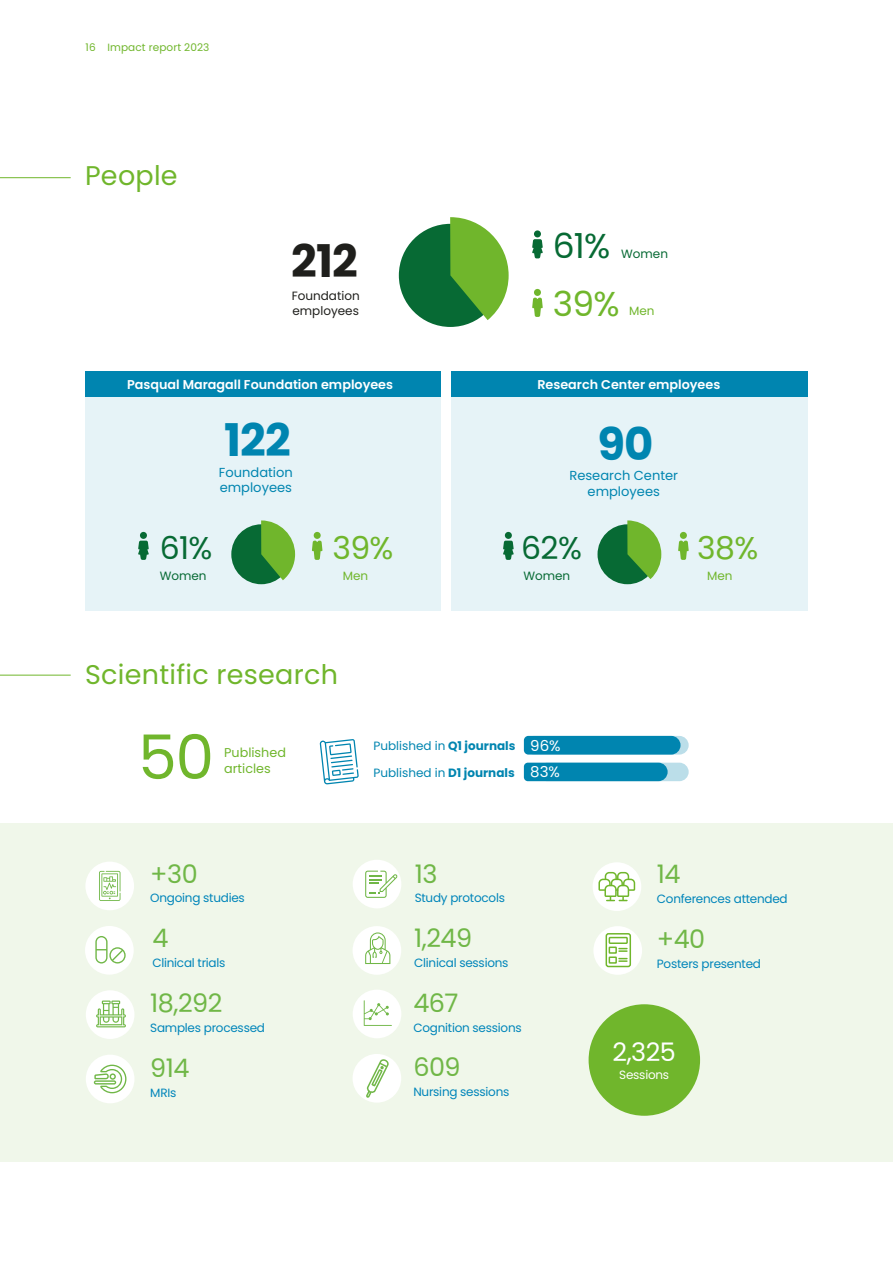
<style>
.page{position:relative;width:893px;height:1263px;background:#fff}
.page>*{position:absolute;margin:0;border:0;box-sizing:border-box;transform-origin:0 0}
.t1{font:61.35px "Poppins";color:#70b62c}
.t2{font:700 45px "Poppins";color:#0085b0}
.t3{font:700 45px "Poppins";color:#1f1f1c}
.t4{font:34.5px "Poppins";color:#076a34}
.t5{font:34.5px "Poppins";color:#70b62c}
.t6{font:31.5px "Poppins";color:#076a34}
.t7{font:31.5px "Poppins";color:#70b62c}
.t8{font:27px "Poppins";letter-spacing:.01em;color:#70b62c}
.t9{font:25.5px "Poppins";letter-spacing:-.02em;color:#70b747}
.t10{font:25.5px "Poppins";color:#fff}
.t11{font:15px/25.3px "Poppins";color:#fff}
.t12{font:13.05px/15.6px "Poppins";color:#0085b0;text-align:center}
.t13{font:600 12.75px "Poppins";color:#fff}
.t14{font:12.75px/16.5px "Poppins";color:#70b62c}
.t15{font:12px "Poppins";letter-spacing:-.02em;color:#0085ba}
.t16{font:12px/26.4px "Poppins";color:#0085b0}
.t17{font:12px/15px "Poppins";color:#1f1f1c}
.t18{font:12px "Poppins";color:#076a34}
.t19{font:12px "Poppins";color:#70b62c}
.t20{font:12px "Poppins";letter-spacing:-.02em;color:#fff}
.t21{font:10.5px "Poppins";letter-spacing:.01em;color:#70b62c}
.s1{font-weight:700}
</style>
<div class="page">
<div style="left:86px;top:371px;width:355px;height:240px;background:#e6f3f7"></div>
<div style="left:86px;top:371px;width:355px;height:26px;background:#0085b0"></div>
<div style="left:0;top:823px;width:893px;height:339px;background:#f0f7ea"></div>
<svg style="left:451px;top:371px;width:356px;height:240px;background:#cbe6ee"></svg>
<div style="left:505px;top:532px;width:7px;height:7px;background:#076a34;border-radius:50%"></div>
<svg style="left:503px;top:541px;width:11px;height:19px"></svg>
<div style="left:680px;top:532px;width:7px;height:7px;background:#70b62c;border-radius:50%"></div>
<svg style="left:678px;top:541px;width:11px;height:19px"></svg>
<div style="left:597px;top:524px;width:60px;height:60px;background:#076a34;border-radius:50%"></div>
<svg style="left:627px;top:520px;width:34px;height:59px;background:#74b44f"></svg>
<div style="left:534px;top:230px;width:7px;height:7px;background:#076a34;border-radius:50%"></div>
<svg style="left:532px;top:239px;width:11px;height:19px"></svg>
<div style="left:534px;top:289px;width:7px;height:7px;background:#70b62c;border-radius:50%"></div>
<svg style="left:532px;top:298px;width:11px;height:19px"></svg>
<div style="left:140px;top:532px;width:7px;height:7px;background:#076a34;border-radius:50%"></div>
<svg style="left:138px;top:541px;width:11px;height:19px"></svg>
<div style="left:314px;top:532px;width:7px;height:7px;background:#70b62c;border-radius:50%"></div>
<svg style="left:312px;top:541px;width:10px;height:19px"></svg>
<div style="left:399px;top:224px;width:103px;height:103px;background:#076a34;border-radius:50%"></div>
<svg style="left:450px;top:217px;width:59px;height:103px"></svg>
<div style="left:231px;top:524px;width:60px;height:60px;background:#076a34;border-radius:50%"></div>
<svg style="left:261px;top:520px;width:34px;height:60px"></svg>
<svg style="left:524px;top:763px;width:165px;height:18px;background:#1b92b8"></svg>
<svg style="left:524px;top:736px;width:165px;height:18px;background:#0d8bb4"></svg>
<svg style="left:320px;top:739px;width:39px;height:45px"></svg>
<div style="left:85px;top:862px;width:49px;height:48px;background:#fff;border-radius:50%"></div>
<svg style="left:99px;top:871px;width:21px;height:30px"></svg>
<div style="left:85px;top:926px;width:49px;height:49px;background:#fff;border-radius:50%"></div>
<svg style="left:95px;top:936px;width:31px;height:27px"></svg>
<div style="left:86px;top:990px;width:48px;height:49px;background:#fff;border-radius:50%"></div>
<svg style="left:96px;top:1000px;width:30px;height:27px"></svg>
<div style="left:86px;top:1055px;width:48px;height:48px;background:#fff;border-radius:50%"></div>
<svg style="left:94px;top:1065px;width:32px;height:28px"></svg>
<div style="left:589px;top:1004px;width:111px;height:112px;background:#70b62c;border-radius:50%"></div>
<div style="left:353px;top:860px;width:48px;height:48px;background:#fff;border-radius:50%"></div>
<svg style="left:365px;top:871px;width:33px;height:27px"></svg>
<div style="left:593px;top:926px;width:49px;height:49px;background:#fff;border-radius:50%"></div>
<div style="left:606px;top:933px;width:25px;height:34px;border:2px solid #70b62c;border-radius:2px"></div>
<div style="left:609px;top:937px;width:19px;height:7px;border:2px solid #70b62c"></div>
<div style="left:609px;top:946px;width:8px;height:8px;border:2px solid #70b62c"></div>
<div style="left:609px;top:956px;width:8px;height:8px;border:2px solid #70b62c"></div>
<svg style="left:619px;top:948px;width:8px;height:4px"></svg>
<svg style="left:619px;top:958px;width:8px;height:4px"></svg>
<div style="left:593px;top:862px;width:48px;height:49px;background:#fff;border-radius:50%"></div>
<svg style="left:598px;top:871px;width:38px;height:30px"></svg>
<div style="left:353px;top:990px;width:48px;height:48px;background:#fff;border-radius:50%"></div>
<svg style="left:364px;top:1000px;width:28px;height:26px"></svg>
<div style="left:353px;top:926px;width:48px;height:49px;background:#fff;border-radius:50%"></div>
<svg style="left:365px;top:932px;width:25px;height:32px"></svg>
<div style="left:353px;top:1054px;width:48px;height:48px;background:#fff;border-radius:50%"></div>
<svg style="left:366px;top:1059px;width:24px;height:40px"></svg>
<hr style="left:0;top:177px;width:71px;height:1px;background:#70b62c">
<hr style="left:0;top:675px;width:71px;height:1px;background:#70b62c">
<p class="t21" style="left:86px;top:42px;width:125px">16 Impact report 2023</p>
<h3 class="t8" style="left:85px;top:160px;width:94px">People</h3>
<h2 class="t3" style="left:291px;top:235px;width:68px">212</h2>
<p class="t17" style="left:292px;top:288px;width:69px">Foundation employees</p>
<h3 class="t4" style="left:553px;top:226px;width:59px">61%</h3>
<p class="t18" style="left:621px;top:247px;width:48px">Women</p>
<h3 class="t5" style="left:553px;top:284px;width:68px">39%</h3>
<p class="t19" style="left:629px;top:304px;width:27px">Men</p>
<p class="t13" style="left:127px;top:377px;width:268px">Pasqual Maragall Foundation employees</p>
<p class="t13" style="left:537px;top:377px;width:184px">Research Center employees</p>
<h2 class="t2" style="left:224px;top:414px;width:68px">122</h2>
<p class="t12" style="left:219px;top:464px;width:75px;text-align:left">Foundation employees</p>
<h2 class="t2" style="left:597px;top:418px;width:58px">90</h2>
<p class="t12" style="left:569px;top:467px;width:110px">Research Center employees</p>
<h3 class="t6" style="left:160px;top:530px;width:54px">61%</h3>
<h3 class="t7" style="left:332px;top:530px;width:63px">39%</h3>
<p class="t19" style="left:343px;top:569px;width:27px">Men</p>
<p class="t19" style="left:707px;top:569px;width:27px">Men</p>
<h3 class="t6" style="left:521px;top:530px;width:62px">62%</h3>
<h3 class="t7" style="left:697px;top:530px;width:63px">38%</h3>
<p class="t18" style="left:160px;top:569px;width:48px">Women</p>
<p class="t18" style="left:523px;top:569px;width:48px">Women</p>
<h3 class="t8" style="left:85px;top:659px;width:254px">Scientific research</h3>
<h1 class="t1" style="left:138px;top:722px;width:77px">50</h1>
<p class="t14" style="left:224px;top:744px;width:63px">Published articles</p>
<p class="t11" style="left:530px;top:734px;width:32px">96%<br>83%</p>
<p class="t16" style="left:374px;top:733px;width:143px">Published in <span class="s1">Q1 journals<br></span>Published in <span class="s1">D1 journals</span></p>
<h3 class="t9" style="left:150px;top:859px;width:49px">+30</h3>
<p class="t15" style="left:150px;top:891px;width:96px">Ongoing studies</p>
<h3 class="t9" style="left:152px;top:924px;width:18px">4</h3>
<p class="t15" style="left:152px;top:956px;width:75px">Clinical trials</p>
<h3 class="t9" style="left:150px;top:988px;width:74px">18,292</h3>
<p class="t15" style="left:150px;top:1020px;width:116px">Samples processed</p>
<h3 class="t9" style="left:150px;top:1053px;width:41px">914</h3>
<p class="t15" style="left:150px;top:1085px;width:28px">MRIs</p>
<h3 class="t9" style="left:415px;top:859px;width:24px">13</h3>
<p class="t15" style="left:415px;top:891px;width:92px">Study protocols</p>
<h3 class="t9" style="left:414px;top:923px;width:59px">1,249</h3>
<p class="t15" style="left:414px;top:955px;width:96px">Clinical sessions</p>
<h3 class="t9" style="left:413px;top:988px;width:47px">467</h3>
<p class="t15" style="left:413px;top:1020px;width:110px">Cognition sessions</p>
<h3 class="t9" style="left:413px;top:1052px;width:49px">609</h3>
<p class="t15" style="left:413px;top:1084px;width:98px">Nursing sessions</p>
<h3 class="t9" style="left:657px;top:859px;width:25px">14</h3>
<p class="t15" style="left:657px;top:891px;width:132px">Conferences attended</p>
<h3 class="t9" style="left:657px;top:924px;width:50px">+40</h3>
<p class="t15" style="left:657px;top:956px;width:106px">Posters presented</p>
<h3 class="t10" style="left:613px;top:1037px;width:65px">2,325</h3>
<p class="t20" style="left:619px;top:1068px;width:51px">Sessions</p>
</div>
